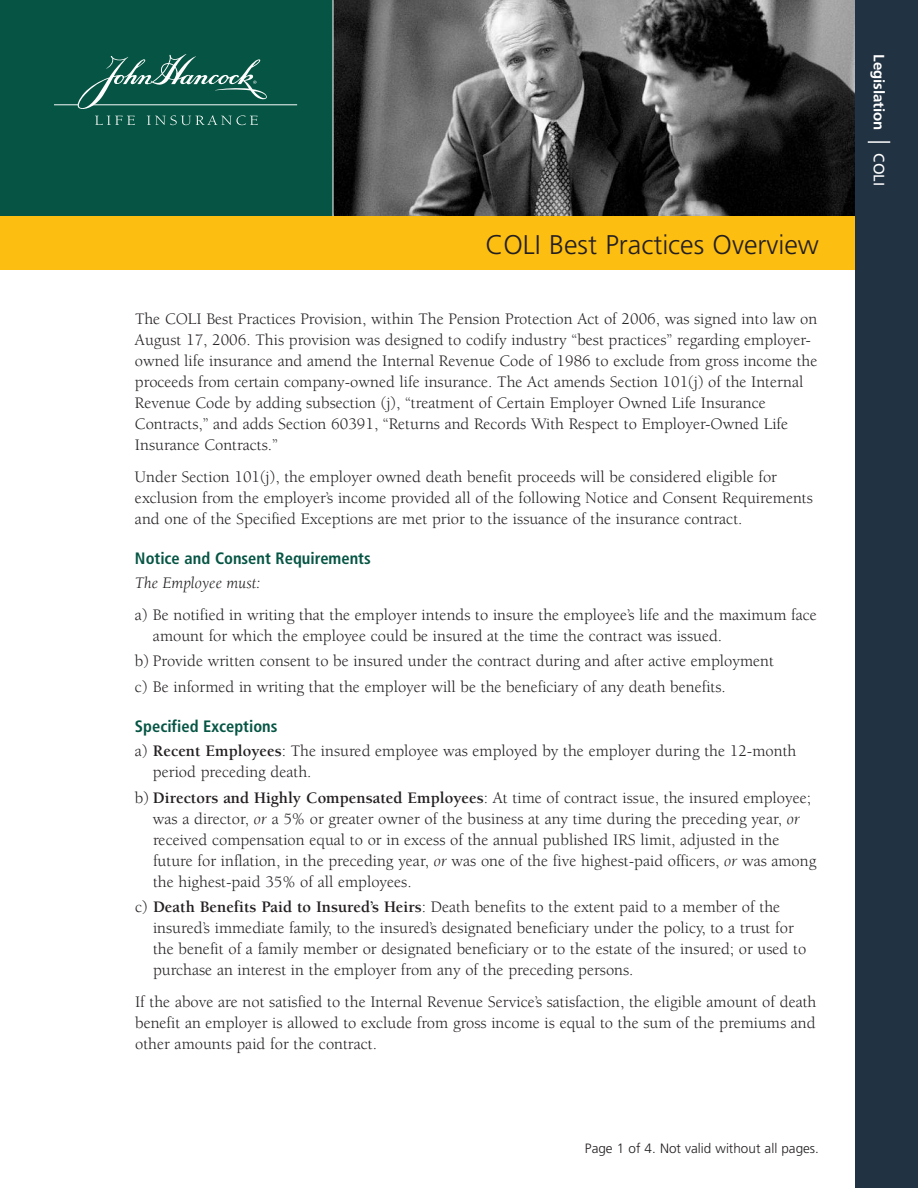
<style>
.page{position:relative;width:918px;height:1188px;background:#fff}
.page>*{position:absolute;margin:0;border:0;box-sizing:border-box;transform-origin:0 0}
.t1{font:300 27px "Frutiger";color:#231f20}
.t2{font:16.5px/21px "Berkeley";color:#231f20}
.t3{font:700 condensed 16.5px "Frutiger";color:#065544}
.t4{font:italic 16.5px "Berkeley";color:#231f20}
.t5{font:700 15px "Frutiger";color:#fff}
.t6{font:15px "Frutiger";color:#fff}
.t7{font:300 13.5px "Frutiger";color:#231f20}
.s1{font-weight:700}
.s2{font-style:italic}
</style>
<div class="page">
<img style="left:334px;top:0;width:521px;height:216px">
<div style="left:0;top:0;width:333px;height:216px;background:#065544"></div>
<hr style="left:91px;top:104px;width:206px;height:1px;background:#fff">
<svg style="left:54px;top:54px;width:216px;height:71px"></svg>
<div style="left:0;top:216px;width:870px;height:54px;background:#fdbe12"></div>
<div style="left:855px;top:0;width:63px;height:1188px;background:#213242"></div>
<hr style="left:868px;top:141px;width:22px;height:2px;background:#fff">
<h1 class="t1" style="left:485px;top:234px;width:335px">COLI Best Practices Overview</h1>
<p class="t2" style="left:135px;top:310px;width:684px">The COLI Best Practices Provision, within The Pension Protection Act of 2006, was signed into law on August 17, 2006. This provision was designed to codify industry “best practices” regarding employer&shy;owned life insurance and amend the Internal Revenue Code of 1986 to exclude from gross income the proceeds from certain company-owned life insurance. The Act amends Section 101(j) of the Internal Revenue Code by adding subsection (j), “treatment of Certain Employer Owned Life Insurance Contracts,” and adds Section 60391, “Returns and Records With Respect to Employer-Owned Life Insurance Contracts.”</p>
<p class="t2" style="left:135px;top:468px;width:679px">Under Section 101(j), the employer owned death benefit proceeds will be considered eligible for exclusion from the employer’s income provided all of the following Notice and Consent Requirements and one of the Specified Exceptions are met prior to the issuance of the insurance contract.</p>
<p class="t3" style="left:135px;top:552px;width:237px">Notice and Consent Requirements</p>
<p class="t4" style="left:135px;top:577px;width:127px">The Employee must:</p>
<p class="t2" style="left:153px;top:606px;width:665px;text-indent:-18px">a) Be notified in writing that the employer intends to insure the employee’s life and the maximum face amount for which the employee could be insured at the time the contract was issued.</p>
<p class="t2" style="left:135px;top:650px;width:641px;line-height:25.5px">b) Provide written consent to be insured under the contract during and after active employment c) Be informed in writing that the employer will be the beneficiary of any death benefits.</p>
<p class="t3" style="left:135px;top:720px;width:144px">Specified Exceptions</p>
<p class="t2" style="left:153px;top:742px;width:645px;text-indent:-18px">a) <span class="s1">Recent Employees</span>: The insured employee was employed by the employer during the 12-month period preceding death.</p>
<p class="t2" style="left:153px;top:789px;width:665px;text-indent:-18px">b) <span class="s1">Directors and Highly Compensated Employees</span>: At time of contract issue, the insured employee; was a director, <span class="s2">or</span> a 5% or greater owner of the business at any time during the preceding year, <span class="s2">or </span>received compensation equal to or in excess of the annual published IRS limit, adjusted in the future for inflation, in the preceding year, <span class="s2">or</span> was one of the five highest-paid officers, <span class="s2">or</span> was among the highest-paid 35% of all employees.</p>
<p class="t2" style="left:153px;top:898px;width:655px;text-indent:-18px">c) <span class="s1">Death Benefits Paid to Insured’s Heirs</span>: Death benefits to the extent paid to a member of the insured’s immediate family, to the insured’s designated beneficiary under the policy, to a trust for the benefit of a family member or designated beneficiary or to the estate of the insured; or used to purchase an interest in the employer from any of the preceding persons.</p>
<p class="t2" style="left:135px;top:993px;width:683px;text-align:justify">If the above are not satisfied to the Internal Revenue Service’s satisfaction, the eligible amount of death benefit an employer is allowed to exclude from gross income is equal to the sum of the premiums and other amounts paid for the contract.</p>
<p class="t7" style="left:585px;top:1143px;width:236px">Page 1 of 4. Not valid without all pages.</p>
<p class="t5" style="left:885px;top:54px;width:78px;rotate:90deg">Legislation</p>
<p class="t6" style="left:885px;top:153px;width:34px;rotate:90deg">COLI</p>
</div>
